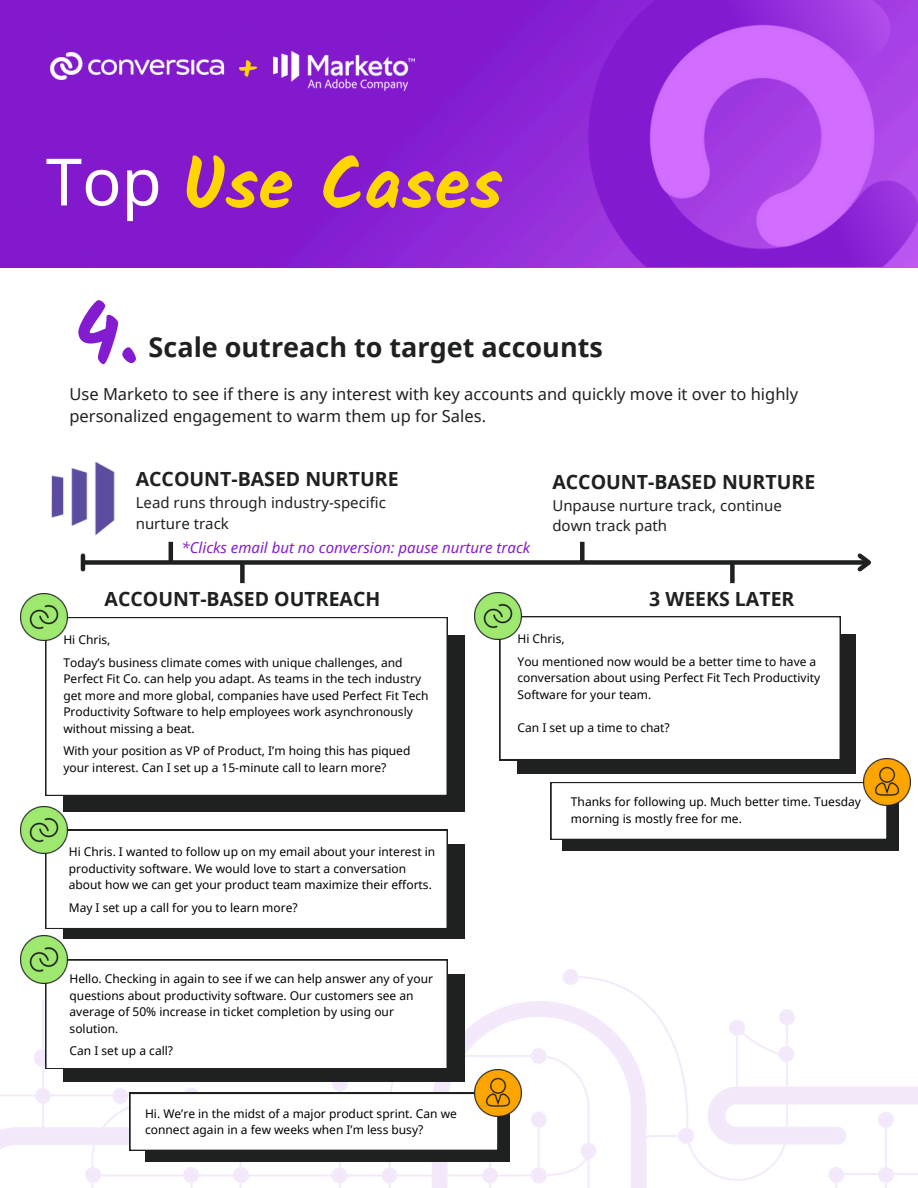
<style>
.page{position:relative;width:918px;height:1188px;background:#fff}
.page>*{position:absolute;margin:0;border:0;box-sizing:border-box;transform-origin:0 0}
.t1{font:700 82.8px "Kalam";color:#831cd1}
.t2{font:700 71.55px "Kalam";color:#ffd600}
.t3{font:65.25px "Noto Sans";color:#fff}
.t4{font:700 31.2px "Kalam";color:#ffd600}
.t5{font:700 27px "Noto Sans";color:#1e2120}
.t6{font:700 19.5px "Noto Sans";color:#1e2120}
.t7{font:16.5px/22.5px "Noto Sans";color:#1e2120}
.t8{font:15px/20.2px "Noto Sans";color:#1e2120}
.t9{font:italic 15px "Noto Sans";color:#831cd1}
.t10{font:12px/16.5px "Noto Sans";color:#000}
</style>
<div class="page">
<img style="left:0;top:0;width:582px;height:267px">
<img style="left:46px;top:48px;width:182px;height:37px">
<img style="left:582px;top:0;width:336px;height:267px">
<img style="left:274px;top:36px;width:140px;height:71px">
<img style="left:51px;top:462px;width:64px;height:73px">
<div style="left:84px;top:560px;width:785px;height:5px;background:#1e2120"></div>
<hr style="left:81px;top:556px;width:4px;height:13px;background:#1e2120">
<svg style="left:854px;top:553px;width:17px;height:19px"></svg>
<hr style="left:169px;top:542px;width:4px;height:20px;background:#1e2120">
<div style="left:240px;top:562px;width:5px;height:21px;background:#1e2120"></div>
<div style="left:63px;top:635px;width:401px;height:177px;background:#1e2120"></div>
<svg style="left:45px;top:617px;width:403px;height:179px"></svg>
<img style="left:20px;top:593px;width:48px;height:48px">
<img style="left:0;top:969px;width:918px;height:219px">
<svg style="left:45px;top:830px;width:419px;height:109px"></svg>
<img style="left:20px;top:806px;width:48px;height:47px">
<svg style="left:130px;top:1093px;width:379px;height:69px"></svg>
<img style="left:475px;top:1069px;width:47px;height:47px">
<div style="left:63px;top:974px;width:401px;height:108px;background:#1e2120"></div>
<svg style="left:45px;top:960px;width:403px;height:109px"></svg>
<img style="left:20px;top:936px;width:48px;height:47px">
<div style="left:730px;top:562px;width:5px;height:21px;background:#1e2120"></div>
<div style="left:518px;top:634px;width:337px;height:140px;background:#1e2120"></div>
<svg style="left:500px;top:616px;width:340px;height:144px"></svg>
<img style="left:475px;top:592px;width:47px;height:48px">
<svg style="left:551px;top:782px;width:347px;height:69px"></svg>
<img style="left:864px;top:758px;width:47px;height:47px">
<div style="left:580px;top:542px;width:5px;height:20px;background:#1e2120"></div>
<h5 class="t4" style="left:238px;top:50px;width:20px">+</h5>
<h6 class="t3" style="left:46px;top:136px;width:117px">Top</h6>
<h6 class="t2" style="left:182px;top:142px;width:322px">Use Cases</h6>
<p class="t1" style="left:74px;top:286px;width:66px">4.</p>
<h5 class="t5" style="left:149px;top:328px;width:456px">Scale outreach to target accounts</h5>
<p class="t7" style="left:69px;top:382px;width:730px">Use Marketo to see if there is any interest with key accounts and quickly move it over to highly personalized engagement to warm them up for Sales.</p>
<p class="t6" style="left:136px;top:465px;width:264px">ACCOUNT-BASED NURTURE</p>
<p class="t8" style="left:136px;top:492px;width:252px">Lead runs through industry-specific nurture track</p>
<p class="t9" style="left:182px;top:537px;width:350px">*Clicks email but no conversion: pause nurture track</p>
<p class="t6" style="left:552px;top:468px;width:264px">ACCOUNT-BASED NURTURE</p>
<p class="t8" style="left:552px;top:495px;width:231px">Unpause nurture track, continue down track path</p>
<p class="t6" style="left:105px;top:586px;width:277px">ACCOUNT-BASED OUTREACH</p>
<p class="t10" style="left:63px;top:631px;width:49px">Hi Chris,</p>
<p class="t10" style="left:63px;top:654px;width:367px">Today’s business climate comes with unique challenges, and Perfect Fit Co. can help you adapt. As teams in the tech industry get more and more global, companies have used Perfect Fit Tech Productivity Software to help employees work asynchronously without missing a beat.</p>
<p class="t10" style="left:63px;top:742px;width:349px">With your position as VP of Product, I’m hoing this has piqued your interest. Can I set up a 15-minute call to learn more?</p>
<p class="t10" style="left:69px;top:843px;width:368px">Hi Chris. I wanted to follow up on my email about your interest in productivity software. We would love to start a conversation about how we can get your product team maximize their efforts.</p>
<p class="t10" style="left:69px;top:899px;width:230px">May I set up a call for you to learn more?</p>
<p class="t10" style="left:70px;top:970px;width:365px">Hello. Checking in again to see if we can help answer any of your questions about productivity software. Our customers see an average of 50% increase in ticket completion by using our solution.</p>
<p class="t10" style="left:70px;top:1042px;width:105px">Can I set up a call?</p>
<p class="t10" style="left:145px;top:1105px;width:313px">Hi. We’re in the midst of a major product sprint. Can we connect again in a few weeks when I’m less busy?</p>
<h6 class="t6" style="left:649px;top:586px;width:147px">3 WEEKS LATER</h6>
<p class="t10" style="left:518px;top:630px;width:49px">Hi Chris,</p>
<p class="t10" style="left:518px;top:653px;width:304px">You mentioned now would be a better time to have a conversation about using Perfect Fit Tech Productivity<br>Software for your team.</p>
<p class="t10" style="left:518px;top:719px;width:154px">Can I set up a time to chat?</p>
<p class="t10" style="left:571px;top:794px;width:292px">Thanks for following up. Much better time. Tuesday morning is mostly free for me.</p>
</div>
